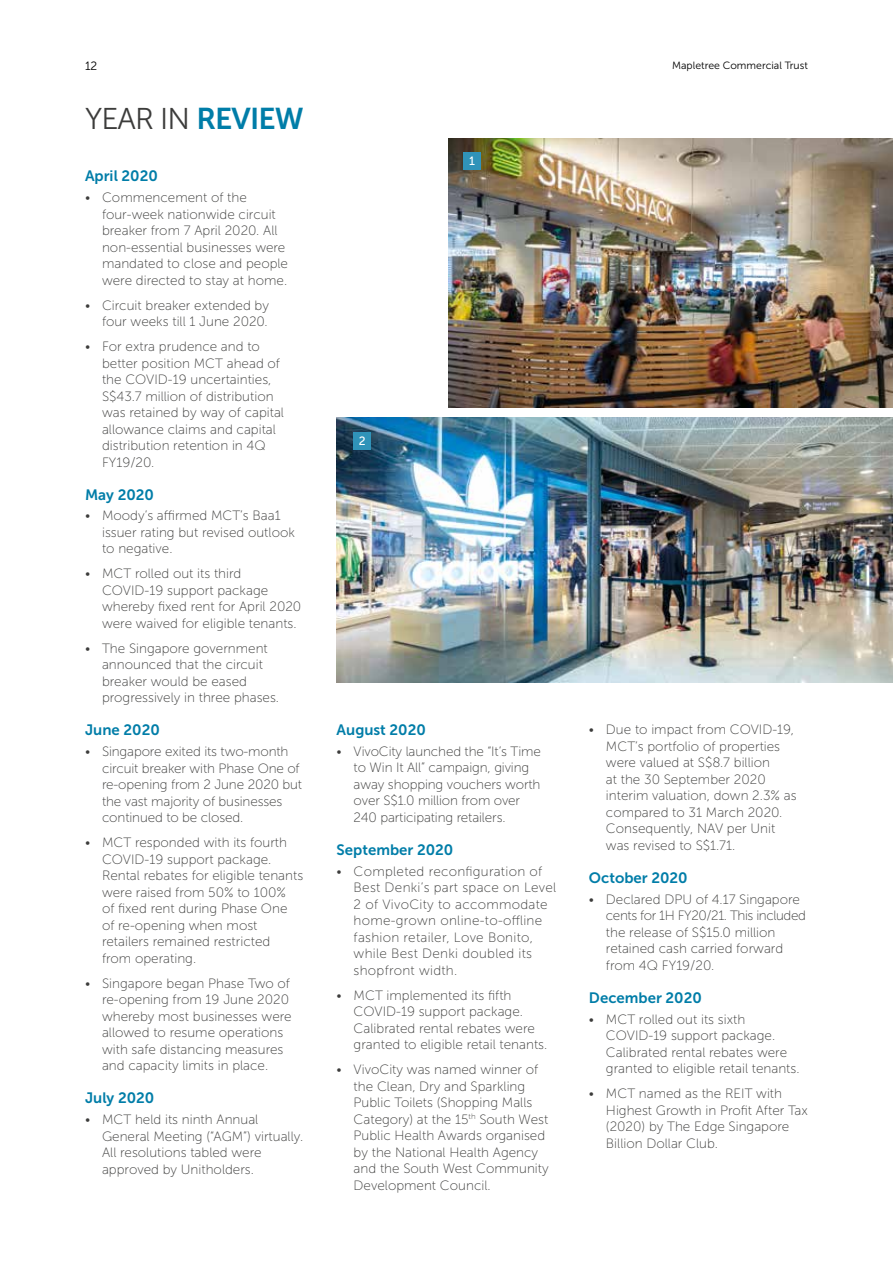
<style>
.page{position:relative;width:893px;height:1263px;background:#fff}
.page>*{position:absolute;margin:0;border:0;box-sizing:border-box;transform-origin:0 0}
.t1{font:30px "Museo Sans 300";letter-spacing:-.03em;color:#3c3c3b}
.t2{font:15px "Museo Sans 700";color:#007da8}
.t3{font:13.5px/16.5px "Museo Sans 100";color:#3c3c3b}
.t4{font:13.5px/16.5px "Museo Sans 100";letter-spacing:.02em;color:#3c3c3b}
.t5{font:12px "Museo Sans 300";color:#000}
.t6{font:12px "Museo Sans 500";color:#fff}
.t7{font:10.5px "Museo Sans 300";color:#000}
.s1{font-family:"Museo Sans 700";color:#007da8}
</style>
<div class="page">
<img style="left:449px;top:138px;width:444px;height:269px">
<div style="left:463px;top:152px;width:18px;height:18px;background:#3093b9"></div>
<img style="left:337px;top:418px;width:556px;height:264px">
<div style="left:353px;top:432px;width:18px;height:18px;background:#3093b9"></div>
<p class="t5" style="left:85px;top:60px;width:14px">12</p>
<p class="t7" style="left:672px;top:60px;width:137px">Mapletree Commercial Trust</p>
<h1 class="t1" style="left:85px;top:102px;width:220px">YEAR IN <span class="s1">REVIEW</span></h1>
<p class="t2" style="left:85px;top:168px;width:74px">April 2020</p>
<p class="t3" style="left:102px;top:189px;width:188px;text-indent:-17px">• Commencement of the four-week nationwide circuit breaker from 7 April 2020. All non-essential businesses were mandated to close and people were directed to stay at home.</p>
<p class="t3" style="left:85px;top:297px;width:186px;text-align:right">• Circuit breaker extended by four weeks till 1 June 2020.</p>
<p class="t3" style="left:102px;top:338px;width:183px;text-indent:-17px">• For extra prudence and to better position MCT ahead of the COVID-19 uncertainties,<br>S$43.7 million of distribution was retained by way of capital allowance claims and capital distribution retention in 4Q<br>FY19/20.</p>
<p class="t2" style="left:85px;top:486px;width:70px">May 2020</p>
<p class="t3" style="left:102px;top:508px;width:194px;text-indent:-17px">• Moody’s affirmed MCT’s Baa1 issuer rating but revised outlook to negative.</p>
<p class="t3" style="left:102px;top:566px;width:201px;text-indent:-17px">• MCT rolled out its third<br>COVID-19 support package whereby fixed rent for April 2020 were waived for eligible tenants.</p>
<p class="t3" style="left:102px;top:640px;width:179px;text-indent:-17px">• The Singapore government announced that the circuit breaker would be eased progressively in three phases.</p>
<p class="t2" style="left:85px;top:722px;width:76px">June 2020</p>
<p class="t3" style="left:102px;top:743px;width:202px;text-indent:-17px">• Singapore exited its two-month circuit breaker with Phase One of re-opening from 2 June 2020 but the vast majority of businesses continued to be closed.</p>
<p class="t3" style="left:102px;top:834px;width:203px;text-indent:-17px">• MCT responded with its fourth<br>COVID-19 support package.<br>Rental rebates for eligible tenants were raised from 50% to 100%<br>of fixed rent during Phase One of re-opening when most retailers remained restricted<br>from operating.</p>
<p class="t3" style="left:102px;top:975px;width:191px;text-indent:-17px">• Singapore began Phase Two of re-opening from 19 June 2020 whereby most businesses were allowed to resume operations with safe distancing measures and capacity limits in place.</p>
<p class="t2" style="left:85px;top:1090px;width:71px">July 2020</p>
<p class="t3" style="left:102px;top:1111px;width:203px;text-indent:-17px">• MCT held its ninth Annual<br>General Meeting (“AGM”) virtually.<br>All resolutions tabled were approved by Unitholders.</p>
<p class="t6" style="left:469px;top:155px;width:7px">1</p>
<p class="t6" style="left:359px;top:434px;width:8px">2</p>
<p class="t2" style="left:337px;top:722px;width:91px">August 2020</p>
<p class="t3" style="left:354px;top:743px;width:189px;text-indent:-17px">• VivoCity launched the “It’s Time to Win It All” campaign, giving away shopping vouchers worth over S$1.0 million from over<br>240 participating retailers.</p>
<p class="t2" style="left:337px;top:841px;width:118px">September 2020</p>
<p class="t4" style="left:354px;top:863px;width:204px;text-indent:-17px">• Completed reconfiguration of<br>Best Denki’s part space on Level<br>2 of VivoCity to accommodate home-grown online-to-offline fashion retailer, Love Bonito, while Best Denki doubled its shopfront width.</p>
<p class="t3" style="left:354px;top:987px;width:195px;text-indent:-17px">• MCT implemented its fifth<br>COVID-19 support package.<br>Calibrated rental rebates were granted to eligible retail tenants.</p>
<p class="t3" style="left:354px;top:1061px;width:197px;text-indent:-17px">• VivoCity was named winner of the Clean, Dry and Sparkling<br>Public Toilets (Shopping Malls<br>Category) at the 15<sup>th</sup> South West<br>Public Health Awards organised by the National Health Agency and the South West Community<br>Development Council.</p>
<p class="t3" style="left:606px;top:722px;width:192px;text-indent:-17px">• Due to impact from COVID-19,<br>MCT’s portfolio of properties were valued at S$8.7 billion<br>at the 30 September 2020 interim valuation, down 2.3% as compared to 31 March 2020.<br>Consequently, NAV per Unit was revised to S$1.71.</p>
<p class="t2" style="left:589px;top:869px;width:100px">October 2020</p>
<p class="t3" style="left:606px;top:891px;width:201px;text-indent:-17px">• Declared DPU of 4.17 Singapore cents for 1H FY20/21. This included the release of S$15.0 million retained cash carried forward from 4Q FY19/20.</p>
<p class="t2" style="left:589px;top:989px;width:114px">December 2020</p>
<p class="t3" style="left:606px;top:1011px;width:195px;text-indent:-17px">• MCT rolled out its sixth<br>COVID-19 support package.<br>Calibrated rental rebates were granted to eligible retail tenants.</p>
<p class="t3" style="left:606px;top:1085px;width:203px;text-indent:-17px">• MCT named as the REIT with<br>Highest Growth in Profit After Tax (2020) by The Edge Singapore<br>Billion Dollar Club.</p>
</div>
